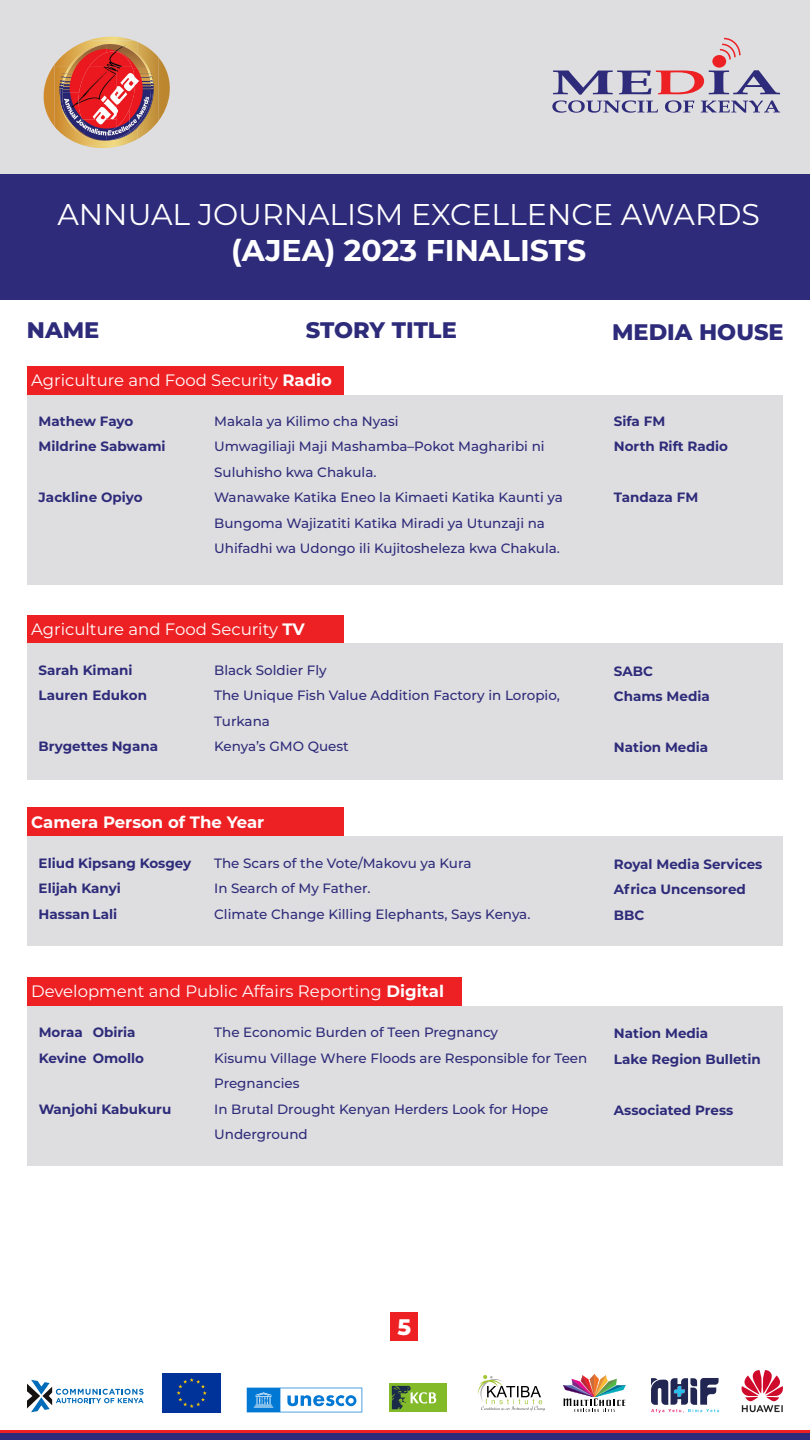
<style>
.page{position:relative;width:810px;height:1440px;background:#fff}
.page>*{position:absolute;margin:0;border:0;box-sizing:border-box;transform-origin:0 0}
.t1{font:30px/36px "Montserrat";color:#fff;text-align:center}
.t2{font:800 22.5px "Montserrat";color:#2e2b7a}
.t3{font:800 22.5px "Montserrat";color:#fff}
.t4{font:16.5px "Montserrat";color:#fff}
.t5{font:700 16.5px "Montserrat";color:#fff}
.t6{font:500 13.5px/25.5px "Montserrat";color:#2e2b7a}
.t7{font:700 13.5px "Montserrat";color:#2e2b7a}
.s1{font-weight:700}
</style>
<div class="page">
<div style="left:0;top:0;width:810px;height:300px;background:#dedee0"></div>
<svg style="left:43px;top:37px;width:127px;height:111px"></svg>
<img style="left:54px;top:40px;width:84px;height:27px">
<img style="left:138px;top:40px;width:20px;height:2px">
<img style="left:84px;top:68px;width:33px;height:51px">
<img style="left:117px;top:68px;width:12px;height:41px">
<img style="left:54px;top:119px;width:53px;height:27px">
<img style="left:138px;top:139px;width:20px;height:7px">
<img style="left:138px;top:42px;width:20px;height:97px">
<img style="left:54px;top:67px;width:21px;height:75px">
<img style="left:75px;top:133px;width:63px;height:13px">
<img style="left:63px;top:44px;width:44px;height:48px">
<img style="left:107px;top:44px;width:40px;height:24px">
<img style="left:129px;top:68px;width:23px;height:63px">
<img style="left:82px;top:92px;width:2px;height:42px">
<img style="left:107px;top:109px;width:23px;height:32px">
<img style="left:84px;top:123px;width:23px;height:18px">
<img style="left:119px;top:45px;width:30px;height:24px">
<img style="left:131px;top:69px;width:22px;height:64px">
<img style="left:108px;top:131px;width:23px;height:10px">
<img style="left:68px;top:45px;width:35px;height:23px">
<img style="left:60px;top:68px;width:22px;height:67px">
<img style="left:81px;top:134px;width:14px;height:6px">
<svg style="left:552px;top:70px;width:228px;height:43px"></svg>
<div style="left:712px;top:55px;width:14px;height:13px;background:#ed2124;border-radius:50%"></div>
<svg style="left:720px;top:38px;width:21px;height:21px"></svg>
<div style="left:0;top:174px;width:810px;height:126px;background:#2e2b7a"></div>
<div style="left:0;top:1433px;width:810px;height:7px;background:#2e2b7a"></div>
<hr style="left:0;top:1430px;width:810px;height:3px;background:#ed2124">
<div style="left:390px;top:1312px;width:28px;height:29px;background:#ed2124"></div>
<img style="left:478px;top:1375px;width:67px;height:37px">
<img style="left:486px;top:1399px;width:56px;height:5px">
<img style="left:511px;top:1406px;width:28px;height:5px">
<img style="left:487px;top:1386px;width:54px;height:11px">
<svg style="left:651px;top:1378px;width:68px;height:35px"></svg>
<svg style="left:741px;top:1370px;width:42px;height:42px"></svg>
<div style="left:389px;top:1384px;width:58px;height:28px;background:#82ba29"></div>
<svg style="left:392px;top:1386px;width:44px;height:23px"></svg>
<svg style="left:27px;top:1380px;width:117px;height:32px"></svg>
<div style="left:162px;top:1373px;width:59px;height:39px;background:#039"></div>
<svg style="left:177px;top:1378px;width:30px;height:30px"></svg>
<svg style="left:563px;top:1374px;width:63px;height:38px"></svg>
<svg style="left:247px;top:1388px;width:115px;height:24px"></svg>
<div style="left:27px;top:366px;width:317px;height:28px;background:#ed2124"></div>
<div style="left:27px;top:615px;width:317px;height:29px;background:#ed2124"></div>
<div style="left:27px;top:808px;width:317px;height:28px;background:#ed2124"></div>
<div style="left:27px;top:977px;width:434px;height:29px;background:#ed2124"></div>
<div style="left:27px;top:395px;width:755px;height:189px;background:#dedee0"></div>
<div style="left:27px;top:644px;width:755px;height:136px;background:#dedee0"></div>
<div style="left:27px;top:837px;width:755px;height:109px;background:#dedee0"></div>
<div style="left:27px;top:1006px;width:755px;height:160px;background:#dedee0"></div>
<p class="t1" style="left:57px;top:195px;width:704px">ANNUAL JOURNALISM EXCELLENCE AWARDS <span class="s1">(AJEA) 2023 FINALISTS</span></p>
<p class="t2" style="left:27px;top:314px;width:74px">NAME</p>
<p class="t2" style="left:306px;top:314px;width:153px">STORY TITLE</p>
<p class="t2" style="left:612px;top:316px;width:173px">MEDIA HOUSE</p>
<p class="t4" style="left:31px;top:369px;width:302px">Agriculture and Food Security <span class="s1">Radio</span></p>
<p class="t7" style="left:39px;top:411px;width:96px">Mathew Fayo</p>
<p class="t7" style="left:39px;top:437px;width:128px">Mildrine Sabwami</p>
<p class="t7" style="left:39px;top:488px;width:105px">Jackline Opiyo</p>
<p class="t6" style="left:214px;top:408px;width:186px">Makala ya Kilimo cha Nyasi</p>
<p class="t6" style="left:214px;top:433px;width:332px">Umwagiliaji Maji Mashamba–Pokot Magharibi ni</p>
<p class="t6" style="left:214px;top:459px;width:164px">Suluhisho kwa Chakula.</p>
<p class="t6" style="left:214px;top:484px;width:350px">Wanawake Katika Eneo la Kimaeti Katika Kaunti ya<br>Bungoma Wajizatiti Katika Miradi ya Utunzaji na</p>
<p class="t6" style="left:214px;top:535px;width:347px">Uhifadhi wa Udongo ili Kujitosheleza kwa Chakula.</p>
<p class="t7" style="left:614px;top:411px;width:53px">Sifa FM</p>
<p class="t7" style="left:614px;top:437px;width:116px">North Rift Radio</p>
<p class="t7" style="left:614px;top:488px;width:86px">Tandaza FM</p>
<p class="t4" style="left:31px;top:618px;width:275px">Agriculture and Food Security <span class="s1">TV</span></p>
<p class="t7" style="left:39px;top:660px;width:95px">Sarah Kimani</p>
<p class="t7" style="left:39px;top:686px;width:110px">Lauren Edukon</p>
<p class="t7" style="left:39px;top:737px;width:121px">Brygettes Ngana</p>
<p class="t6" style="left:214px;top:657px;width:114px">Black Soldier Fly</p>
<p class="t6" style="left:214px;top:682px;width:347px">The Unique Fish Value Addition Factory in Loropio,<br>Turkana</p>
<p class="t6" style="left:214px;top:733px;width:136px">Kenya’s GMO Quest</p>
<p class="t7" style="left:614px;top:661px;width:41px">SABC</p>
<p class="t7" style="left:614px;top:687px;width:97px">Chams Media</p>
<p class="t7" style="left:614px;top:738px;width:96px">Nation Media</p>
<p class="t5" style="left:31px;top:810px;width:235px">Camera Person of The Year</p>
<p class="t7" style="left:39px;top:853px;width:154px">Eliud Kipsang Kosgey</p>
<p class="t7" style="left:39px;top:879px;width:84px">Elijah Kanyi</p>
<p class="t7" style="left:39px;top:904px;width:80px">Hassan Lali</p>
<p class="t6" style="left:214px;top:850px;width:259px">The Scars of the Vote/Makovu ya Kura</p>
<p class="t6" style="left:214px;top:875px;width:158px">In Search of My Father.</p>
<p class="t6" style="left:214px;top:901px;width:318px">Climate Change Killing Elephants, Says Kenya.</p>
<p class="t7" style="left:614px;top:854px;width:150px">Royal Media Services</p>
<p class="t7" style="left:614px;top:880px;width:133px">Africa Uncensored</p>
<p class="t7" style="left:614px;top:905px;width:32px">BBC</p>
<p class="t4" style="left:31px;top:980px;width:414px">Development and Public Affairs Reporting <span class="s1">Digital</span></p>
<p class="t7" style="left:39px;top:1023px;width:98px">Moraa Obiria</p>
<p class="t7" style="left:39px;top:1048px;width:107px">Kevine Omollo</p>
<p class="t7" style="left:39px;top:1099px;width:134px">Wanjohi Kabukuru</p>
<p class="t6" style="left:214px;top:1019px;width:285px">The Economic Burden of Teen Pregnancy</p>
<p class="t6" style="left:214px;top:1045px;width:375px">Kisumu Village Where Floods are Responsible for Teen<br>Pregnancies</p>
<p class="t6" style="left:214px;top:1096px;width:336px">In Brutal Drought Kenyan Herders Look for Hope</p>
<p class="t6" style="left:214px;top:1121px;width:95px">Underground</p>
<p class="t7" style="left:614px;top:1024px;width:96px">Nation Media</p>
<p class="t7" style="left:614px;top:1049px;width:148px">Lake Region Bulletin</p>
<p class="t7" style="left:614px;top:1100px;width:121px">Associated Press</p>
<p class="t3" style="left:397px;top:1310px;width:15px">5</p>
</div>
